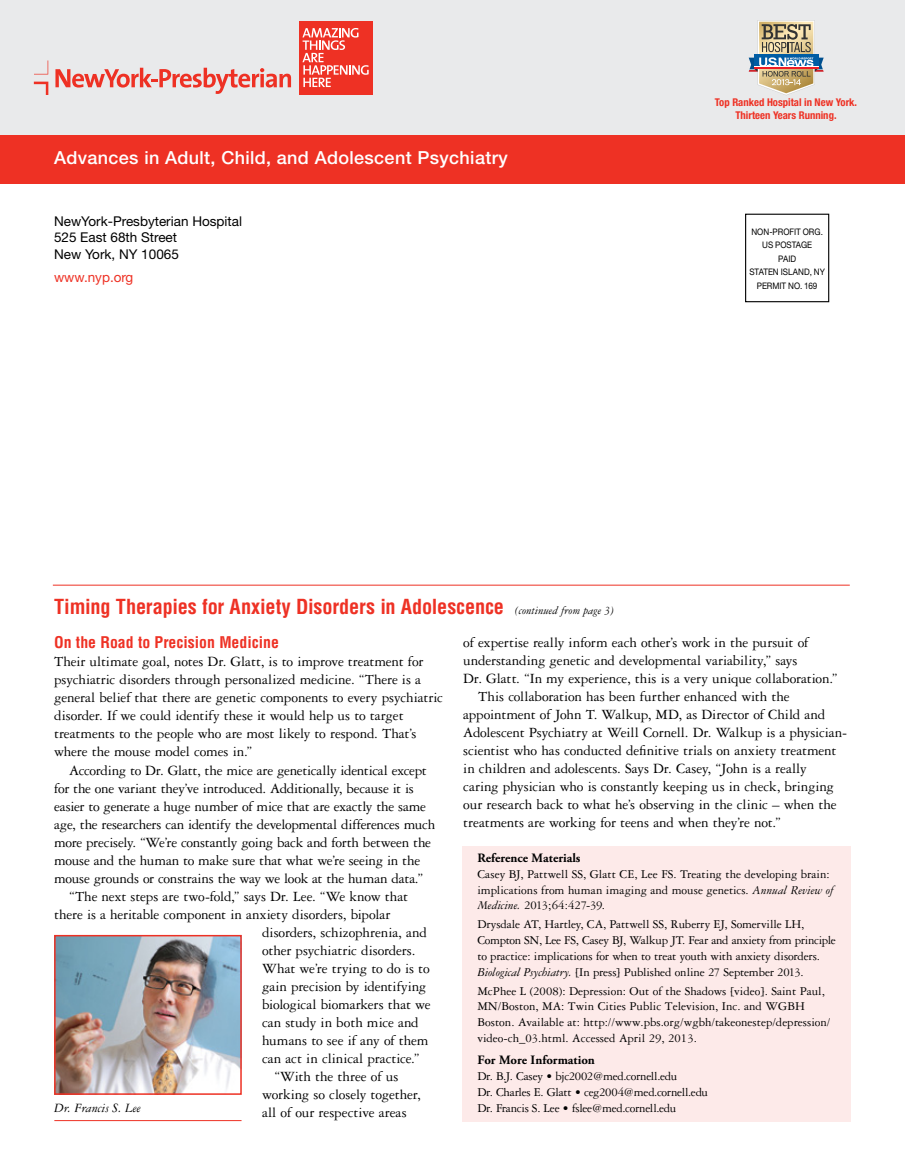
<style>
.page{position:relative;width:905px;height:1175px;background:#fff}
.page>*{position:absolute;margin:0;border:0;box-sizing:border-box;transform-origin:0 0}
.t1{font:700 condensed 20.25px "Helvetica";letter-spacing:-.01em;color:#ee3124}
.t2{font:500 18px "Helvetica Neue";letter-spacing:.02em;color:#fff}
.t3{font:700 condensed 15.75px "Helvetica";color:#ee3124}
.t4{font:15px/18px "Garamond Three";letter-spacing:-.01em;color:#000}
.t5{font:13.5px/16.5px "Helvetica Neue";color:#000}
.t6{font:italic 13.5px "Garamond Three";color:#000}
.t7{font:13.5px "Helvetica Neue";color:#ee3124}
.t8{font:12.75px/15.8px "Garamond Three";letter-spacing:-.005em;color:#000}
.t9{font:12.75px/15.8px "Garamond Three";letter-spacing:-.025em;color:#000}
.t10{font:700 12.75px "Adobe Garamond Pro";color:#000}
.t11{font:700 condensed 10.65px/12.8px "Helvetica Neue";color:#ee3124;text-align:center}
.t12{font:9px/13.5px "Helvetica Neue";color:#000;text-align:center;scale:.9 1}
.s1{font-family:"Garamond Three";font-weight:400;font-style:italic;font-stretch:normal;font-size:12px;color:#000}
.s2{font-style:italic}
</style>
<div class="page">
<div style="left:0;top:0;width:904px;height:184px;background:#e9eaeb"></div>
<div style="left:0;top:135px;width:904px;height:49px;background:#ee3124"></div>
<div style="left:299px;top:21px;width:74px;height:73px;background:#ee3124"></div>
<svg style="left:302px;top:28px;width:66px;height:59px"></svg>
<svg style="left:55px;top:68px;width:236px;height:26px"></svg>
<svg style="left:34px;top:82px;width:14px;height:13px"></svg>
<svg style="left:34px;top:60px;width:14px;height:14px"></svg>
<svg style="left:748px;top:20px;width:75px;height:75px"></svg>
<div style="left:745px;top:214px;width:84px;height:88px;border:1px solid #000"></div>
<hr style="left:53px;top:585px;width:796px;height:1px;background:#ee3124">
<img style="left:57px;top:938px;width:182px;height:153px">
<div style="left:54px;top:935px;width:188px;height:159px;border:2px solid #ee3124"></div>
<hr style="left:54px;top:1120px;width:187px;height:1px;background:#ee3124">
<div style="left:462px;top:845px;width:388px;height:276px;background:#fdeae9"></div>
<p class="t2" style="left:54px;top:147px;width:455px">Advances in Adult, Child, and Adolescent Psychiatry</p>
<p class="t5" style="left:54px;top:212px;width:189px">NewYork-Presbyterian Hospital<br>525 East 68th Street<br>New York, NY 10065</p>
<p class="t7" style="left:54px;top:269px;width:81px">www.nyp.org</p>
<p class="t11" style="left:715px;top:96px;width:144px">Top Ranked Hospital in New York.<br>Thirteen Years Running.</p>
<p class="t12" style="left:749px;top:224px;width:86px">NON-PROFIT ORG.<br>US POSTAGE<br>PAID<br>STATEN ISLAND, NY<br>PERMIT NO. 169</p>
<h1 class="t1" style="left:54px;top:593px;width:561px">Timing Therapies for Anxiety Disorders in Adolescence <span class="s1">(continued from page 3)</span></h1>
<p class="t3" style="left:54px;top:633px;width:226px">On the Road to Precision Medicine</p>
<p class="t4" style="left:54px;top:653px;width:390px">Their ultimate goal, notes Dr. Glatt, is to improve treatment for psychiatric disorders through personalized medicine. “There is a general belief that there are genetic components to every psychiatric disorder. If we could identify these it would help us to target treatments to the people who are most likely to respond. That’s where the mouse model comes in.”</p>
<p class="t4" style="left:69px;top:761px;width:359px">According to Dr. Glatt, the mice are genetically identical except</p>
<p class="t4" style="left:54px;top:779px;width:361px">for the one variant they’ve introduced. Additionally, because it is</p>
<p class="t4" style="left:54px;top:797px;width:373px">easier to generate a huge number of mice that are exactly the same</p>
<p class="t4" style="left:54px;top:815px;width:382px">age, the researchers can identify the developmental differences much</p>
<p class="t4" style="left:54px;top:833px;width:378px">more precisely. “We’re constantly going back and forth between the</p>
<p class="t4" style="left:54px;top:851px;width:367px">mouse and the human to make sure that what we’re seeing in the</p>
<p class="t4" style="left:54px;top:869px;width:370px">mouse grounds or constrains the way we look at the human data.”</p>
<p class="t4" style="left:69px;top:887px;width:340px">“The next steps are two-fold,” says Dr. Lee. “We know that</p>
<p class="t4" style="left:54px;top:905px;width:338px">there is a heritable component in anxiety disorders, bipolar</p>
<p class="t4" style="left:262px;top:923px;width:166px">disorders, schizophrenia, and</p>
<p class="t4" style="left:262px;top:941px;width:155px">other psychiatric disorders.</p>
<p class="t4" style="left:262px;top:959px;width:169px">What we’re trying to do is to</p>
<p class="t4" style="left:262px;top:977px;width:166px">gain precision by identifying</p>
<p class="t4" style="left:262px;top:995px;width:170px">biological biomarkers that we</p>
<p class="t4" style="left:262px;top:1013px;width:158px">can study in both mice and</p>
<p class="t4" style="left:262px;top:1031px;width:168px">humans to see if any of them</p>
<p class="t4" style="left:262px;top:1049px;width:159px">can act in clinical practice.”</p>
<p class="t4" style="left:274px;top:1067px;width:125px">“With the three of us</p>
<p class="t4" style="left:262px;top:1085px;width:160px">working so closely together,</p>
<p class="t4" style="left:262px;top:1103px;width:146px">all of our respective areas</p>
<p class="t4" style="left:463px;top:633px;width:346px">of expertise really inform each other’s work in the pursuit of</p>
<p class="t4" style="left:463px;top:651px;width:335px">understanding genetic and developmental variability,” says</p>
<p class="t4" style="left:463px;top:669px;width:376px">Dr. Glatt. “In my experience, this is a very unique collaboration.”</p>
<p class="t4" style="left:478px;top:687px;width:313px">This collaboration has been further enhanced with the</p>
<p class="t4" style="left:463px;top:705px;width:363px">appointment of John T. Walkup, MD, as Director of Child and</p>
<p class="t4" style="left:463px;top:723px;width:385px">Adolescent Psychiatry at Weill Cornell. Dr. Walkup is a physician-</p>
<p class="t4" style="left:463px;top:741px;width:374px">scientist who has conducted definitive trials on anxiety treatment</p>
<p class="t4" style="left:463px;top:759px;width:345px">in children and adolescents. Says Dr. Casey, “John is a really</p>
<p class="t4" style="left:463px;top:777px;width:372px">caring physician who is constantly keeping us in check, bringing</p>
<p class="t4" style="left:463px;top:795px;width:375px">our research back to what he’s observing in the clinic – when the</p>
<p class="t4" style="left:463px;top:813px;width:319px">treatments are working for teens and when they’re not.”</p>
<p class="t10" style="left:477px;top:850px;width:105px">Reference Materials</p>
<p class="t8" style="left:477px;top:866px;width:358px">Casey BJ, Pattwell SS, Glatt CE, Lee FS. Treating the developing brain: implications from human imaging and mouse genetics. <span class="s2">Annual Review of<br>Medicine.</span> 2013;64:427-39.</p>
<p class="t8" style="left:477px;top:916px;width:360px">Drysdale AT, Hartley, CA, Pattwell SS, Ruberry EJ, Somerville LH, Compton SN, Lee FS, Casey BJ, Walkup JT. Fear and anxiety from principle to practice: implications for when to treat youth with anxiety disorders.<br><span class="s2">Biological Psychiatry.</span> [In press] Published online 27 September 2013.</p>
<p class="t8" style="left:477px;top:983px;width:354px">McPhee L (2008): Depression: Out of the Shadows [video]. Saint Paul, MN/Boston, MA: Twin Cities Public Television, Inc. and WGBH Boston. Available at: http://www.pbs.org/wgbh/takeonestep/depression/ video-ch_03.html. Accessed April 29, 2013.</p>
<p class="t10" style="left:477px;top:1052px;width:119px">For More Information</p>
<p class="t9" style="left:477px;top:1068px;width:232px">Dr. B.J. Casey • bjc2002@med.cornell.edu<br>Dr. Charles E. Glatt • ceg2004@med.cornell.edu<br>Dr. Francis S. Lee • fslee@med.cornell.edu</p>
<p class="t6" style="left:54px;top:1100px;width:88px">Dr. Francis S. Lee</p>
</div>
